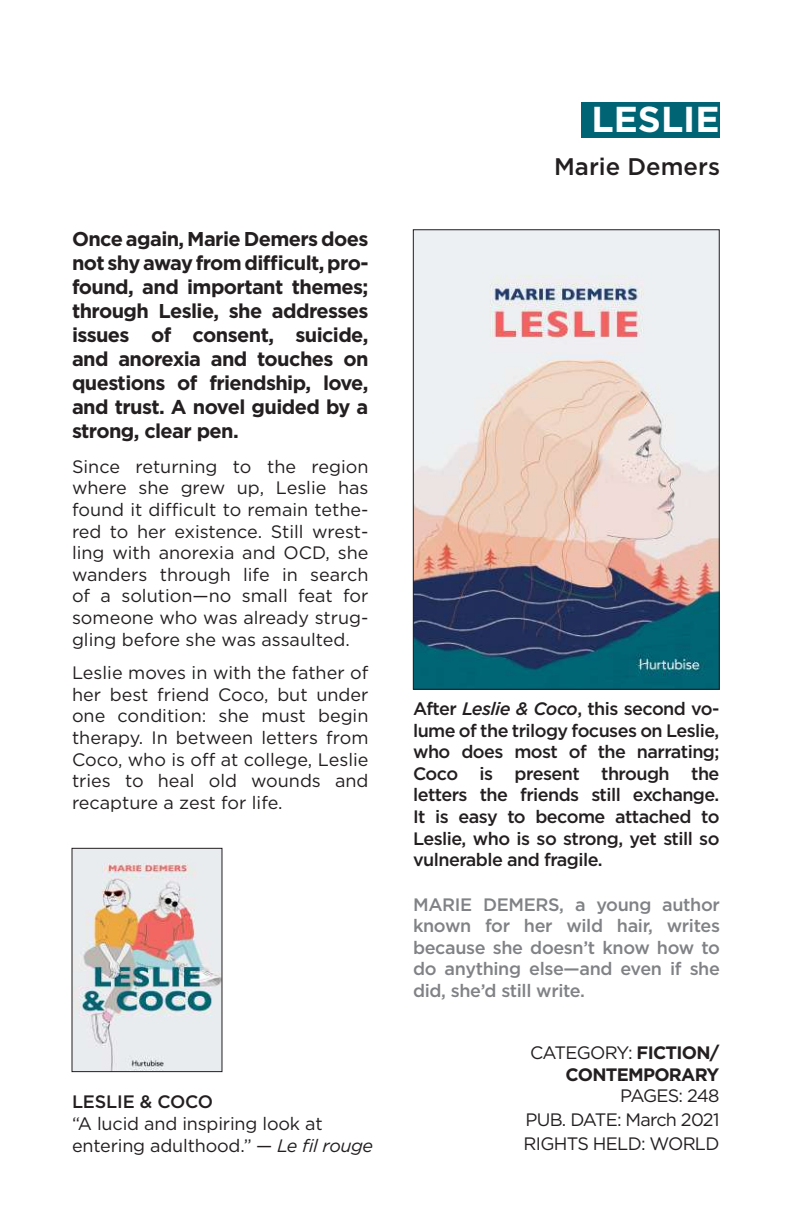
<style>
.page{position:relative;width:792px;height:1224px;background:#fff}
.page>*{position:absolute;margin:0;border:0;box-sizing:border-box;transform-origin:0 0}
.t1{font:700 36px "Gotham";color:#fff}
.t2{font:500 24px "Gotham";color:#231f20}
.t3{font:700 20px/24px "Gotham";letter-spacing:-.03em;color:#231f20;text-align:justify}
.t4{font:18px/21.6px "Gotham";letter-spacing:-.01em;color:#231f20;text-align:justify}
.t5{font:500 18px/21.6px "Gotham";letter-spacing:-.03em;color:#231f20;text-align:justify}
.t6{font:500 18px/21.6px "Gotham";letter-spacing:-.02em;color:#808285;text-align:justify}
.t7{font:700 18px/21.6px "Gotham";letter-spacing:-.04em;color:#231f20;text-align:right}
.t8{font:500 18px "Gotham";letter-spacing:-.01em;color:#231f20}
.s1{font-style:italic}
.s2{font-weight:400}
</style>
<div class="page">
<img style="left:415px;top:232px;width:303px;height:456px">
<div style="left:413px;top:230px;width:307px;height:460px;border:1px solid #231f20"></div>
<div style="left:581px;top:102px;width:139px;height:36px;background:#006475"></div>
<img style="left:74px;top:850px;width:146px;height:220px">
<div style="left:72px;top:848px;width:150px;height:224px;border:1px solid #231f20"></div>
<p class="t3" style="left:72px;top:226px;width:298px">Once again, Marie Demers does not shy away from difficult, pro&shy;found, and important themes; through Leslie, she addresses issues of consent, suicide, and anorexia and touches on questions of friendship, love, and trust. A novel guided by a strong, clear pen.</p>
<p class="t4" style="left:72px;top:455px;width:298px">Since returning to the region where she grew up, Leslie has found it difficult to remain tethe&shy;red to her existence. Still wrest&shy;ling with anorexia and OCD, she wanders through life in search of a solution—no small feat for someone who was already strug&shy;gling before she was assaulted.</p>
<p class="t4" style="left:72px;top:662px;width:298px">Leslie moves in with the father of her best friend Coco, but under one condition: she must begin therapy. In between letters from Coco, who is off at college, Leslie tries to heal old wounds and recapture a zest for life.</p>
<p class="t8" style="left:72px;top:1092px;width:143px">LESLIE &amp; COCO</p>
<p class="t4" style="left:72px;top:1113px;width:303px">“A lucid and inspiring look at entering adulthood.” — <span class="s1">Le fil rouge</span></p>
<h1 class="t1" style="left:592px;top:98px;width:129px">LESLIE</h1>
<h2 class="t2" style="left:554px;top:153px;width:167px">Marie Demers</h2>
<p class="t5" style="left:413px;top:697px;width:308px">After <span class="s1">Leslie &amp; Coco</span>, this second vo&shy;lume of the trilogy focuses on Leslie, who does most of the narrating; Coco is present through the letters the friends still exchange.<br>It is easy to become attached to Leslie, who is so strong, yet still so vulnerable and fragile.</p>
<p class="t6" style="left:413px;top:893px;width:308px">MARIE DEMERS, a young author known for her wild hair, writes because she doesn’t know how to do anything else—and even if she did, she’d still write.</p>
<p class="t7" style="left:530px;top:1042px;width:191px"><span class="s2">CATEGORY:</span> FICTION/<br>CONTEMPORARY</p>
<p class="t4" style="left:524px;top:1084px;width:197px;line-height:24px;text-indent:97px">PAGES: 248<br>PUB. DATE: March 2021<br>RIGHTS HELD: WORLD</p>
</div>
